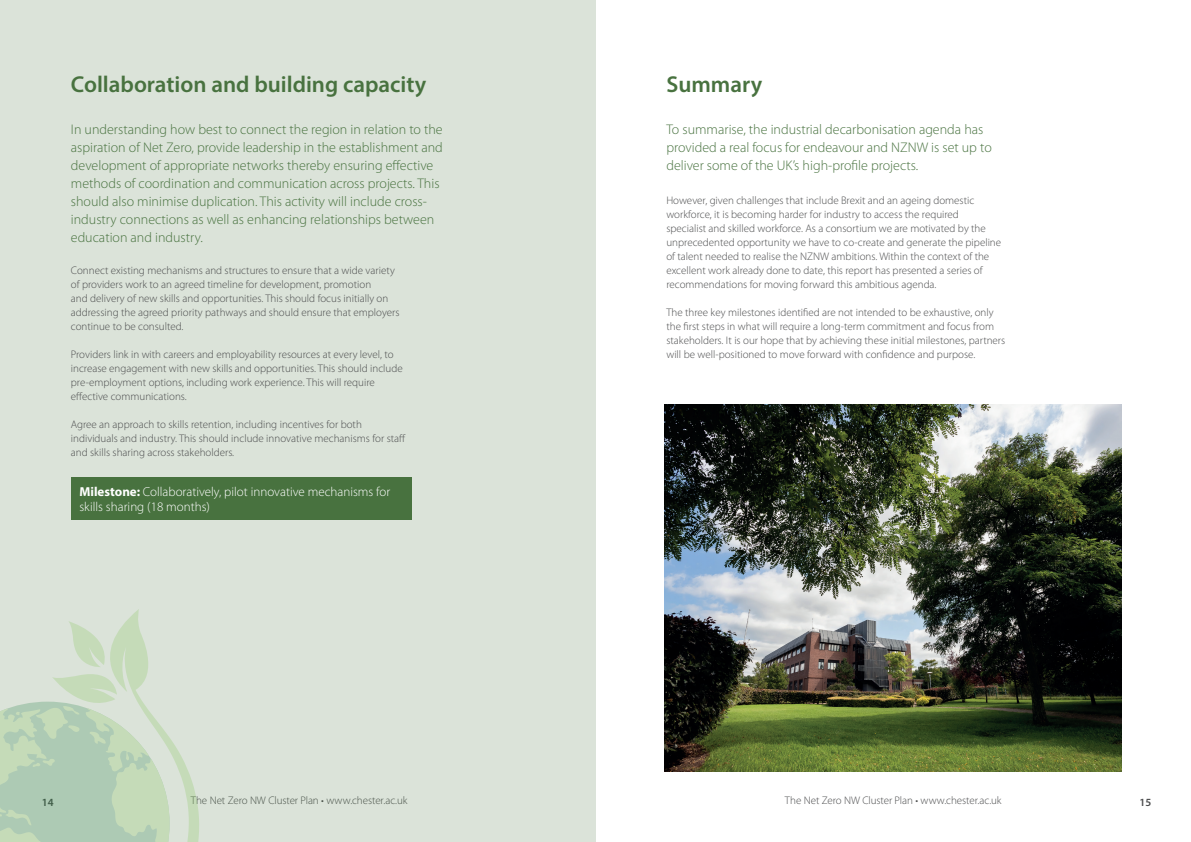
<style>
.page{position:relative;width:1191px;height:842px;background:#fff}
.page>*{position:absolute;margin:0;border:0;box-sizing:border-box;transform-origin:0 0}
.t1{font:600 23px "Myriad Pro";color:#48723f}
.t2{font:300 14px/18px "Myriad Pro";color:#48723f}
.t3{font:300 13px/15.6px "Myriad Pro";color:#fff}
.t4{font:300 11px/14px "Myriad Pro";color:#4b4c4d}
.t5{font:600 11px "Myriad Pro";color:#4b4c4d}
.s1{font-weight:700}
</style>
<div class="page">
<div style="left:0;top:0;width:595px;height:842px;background:#dbe3d9"></div>
<div style="left:71px;top:477px;width:340px;height:43px;background:#48723f"></div>
<img style="left:665px;top:404px;width:456px;height:367px">
<svg style="left:127px;top:609px;width:72px;height:233px"></svg>
<svg style="left:0;top:621px;width:170px;height:221px"></svg>
<h1 class="t1" style="left:71px;top:70px;width:357px">Collaboration and building capacity</h1>
<p class="t2" style="left:71px;top:120px;width:373px">In understanding how best to connect the region in relation to the aspiration of Net Zero, provide leadership in the establishment and development of appropriate networks thereby ensuring effective methods of coordination and communication across projects. This should also minimise duplication. This activity will include cross&shy;industry connections as well as enhancing relationships between education and industry.</p>
<p class="t4" style="left:71px;top:263px;width:330px">Connect existing mechanisms and structures to ensure that a wide variety of providers work to an agreed timeline for development, promotion<br>and delivery of new skills and opportunities. This should focus initially on addressing the agreed priority pathways and should ensure that employers continue to be consulted.</p>
<p class="t4" style="left:71px;top:347px;width:333px">Providers link in with careers and employability resources at every level, to increase engagement with new skills and opportunities. This should include pre-employment options, including work experience. This will require effective communications.</p>
<p class="t4" style="left:71px;top:417px;width:336px">Agree an approach to skills retention, including incentives for both individuals and industry. This should include innovative mechanisms for staff and skills sharing across stakeholders.</p>
<p class="t3" style="left:79px;top:483px;width:312px"><span class="s1">Milestone:</span> Collaboratively, pilot innovative mechanisms for skills sharing (18 months)</p>
<h1 class="t1" style="left:666px;top:70px;width:97px">Summary</h1>
<p class="t2" style="left:666px;top:120px;width:327px">To summarise, the industrial decarbonisation agenda has provided a real focus for endeavour and NZNW is set up to deliver some of the UK’s high-profile projects.</p>
<p class="t4" style="left:666px;top:193px;width:336px">However, given challenges that include Brexit and an ageing domestic workforce, it is becoming harder for industry to access the required specialist and skilled workforce. As a consortium we are motivated by the unprecedented opportunity we have to co-create and generate the pipeline of talent needed to realise the NZNW ambitions. Within the context of the excellent work already done to date, this report has presented a series of recommendations for moving forward this ambitious agenda.</p>
<p class="t4" style="left:666px;top:305px;width:340px">The three key milestones identified are not intended to be exhaustive, only the first steps in what will require a long-term commitment and focus from stakeholders. It is our hope that by achieving these initial milestones, partners will be well-positioned to move forward with confidence and purpose.</p>
<p class="t5" style="left:42px;top:795px;width:13px">14</p>
<p class="t4" style="left:191px;top:793px;width:218px">The Net Zero NW Cluster Plan • www.chester.ac.uk</p>
<p class="t4" style="left:785px;top:793px;width:218px">The Net Zero NW Cluster Plan • www.chester.ac.uk</p>
<p class="t5" style="left:1139px;top:795px;width:13px">15</p>
</div>
